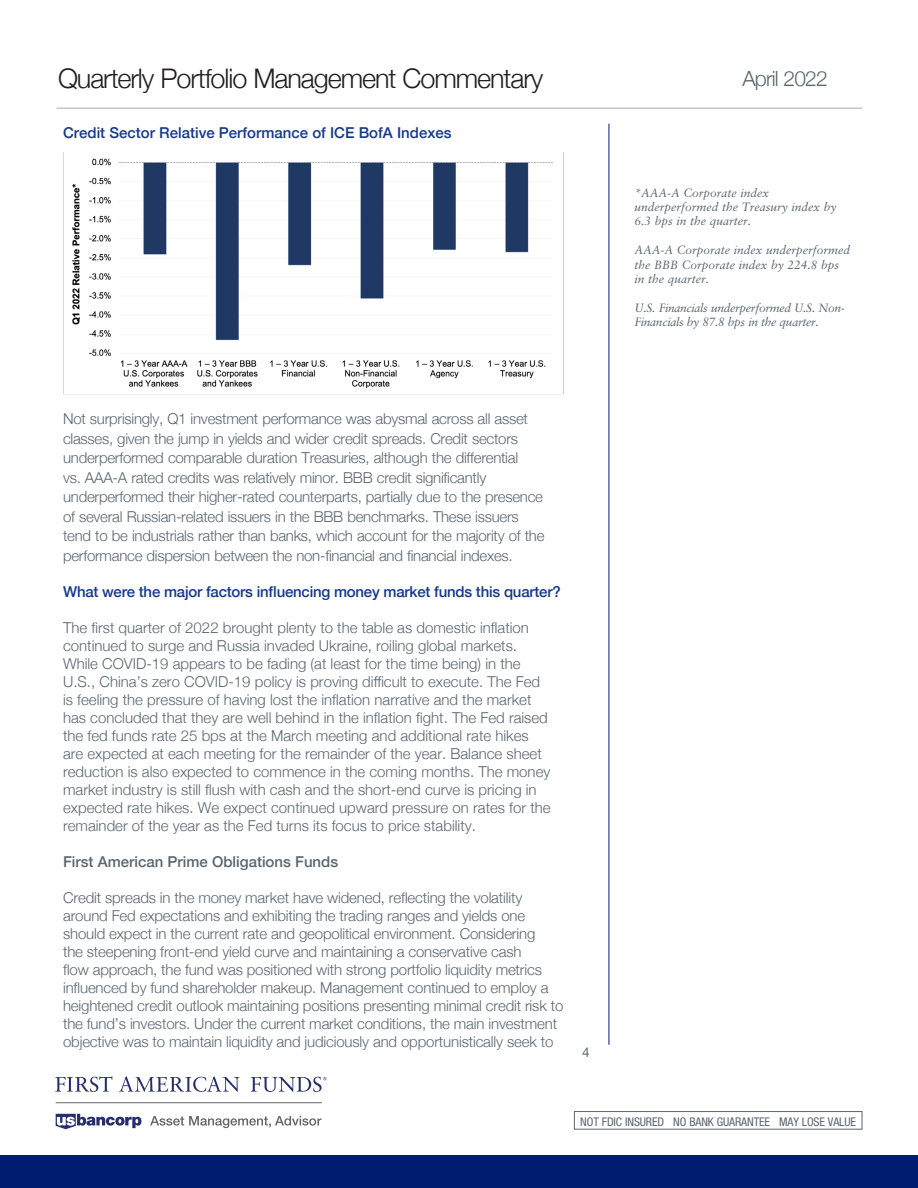
<style>
.page{position:relative;width:918px;height:1188px;background:#fff}
.page>*{position:absolute;margin:0;border:0;box-sizing:border-box;transform-origin:0 0}
.t1{font:300 27px "Helvetica Neue";letter-spacing:-.04em;color:#231f20}
.t2{font:300 21px "Helvetica Neue";letter-spacing:-.04em;color:#5a6670}
.t3{font:300 15px/18px "Helvetica Neue";letter-spacing:-.01em;color:#5a6670}
.t4{font:500 15px "Helvetica Neue";letter-spacing:-.015em;color:#153889}
.t5{font:500 15px "Helvetica Neue";color:#5a6670}
.t6{font:13.5px "Helvetica Neue";color:#5a6670}
.t7{font:italic 12px/14.4px "Sabon LT Std";color:#5a6670}
.t8{font:italic 12px/14.4px "Sabon LT Std";letter-spacing:-.025em;color:#5a6670}
.t9{font:condensed 12px "Helvetica Neue";letter-spacing:-.01em;color:#5a6670}
</style>
<div class="page">
<div style="left:574px;top:1111px;width:288px;height:19px;border:1px solid #5a6670"></div>
<svg style="left:56px;top:1114px;width:85px;height:15px"></svg>
<svg style="left:150px;top:1116px;width:171px;height:12px"></svg>
<hr style="left:56px;top:1102px;width:266px;height:1px;background:#636466">
<svg style="left:55px;top:1076px;width:57px;height:16px"></svg>
<svg style="left:119px;top:1076px;width:120px;height:16px"></svg>
<svg style="left:251px;top:1077px;width:75px;height:15px"></svg>
<div style="left:0;top:1155px;width:918px;height:33px;background:#001c70"></div>
<hr style="left:57px;top:107px;width:805px;height:2px;background:#a3a9ad">
<img style="left:63px;top:153px;width:501px;height:242px">
<hr style="left:609px;top:124px;width:1px;height:921px;background:#001c70">
<p class="t1" style="left:58px;top:56px;width:487px">Quarterly Portfolio Management Commentary</p>
<p class="t2" style="left:742px;top:62px;width:87px">April 2022</p>
<p class="t4" style="left:63px;top:121px;width:390px">Credit Sector Relative Performance of ICE BofA Indexes</p>
<p class="t7" style="left:634px;top:185px;width:204px">*AAA-A Corporate index underperformed the Treasury index by<br>6.3 bps in the quarter.</p>
<p class="t7" style="left:634px;top:243px;width:217px">AAA-A Corporate index underperformed the BBB Corporate index by 224.8 bps in the quarter.</p>
<p class="t8" style="left:634px;top:300px;width:212px">U.S. Financials underperformed U.S. Non-<br>Financials by 87.8 bps in the quarter.</p>
<p class="t3" style="left:63px;top:408px;width:483px;line-height:19.5px">Not surprisingly, Q1 investment performance was abysmal across all asset classes, given the jump in yields and wider credit spreads. Credit sectors underperformed comparable duration Treasuries, although the differential<br>vs. AAA-A rated credits was relatively minor. BBB credit significantly underperformed their higher-rated counterparts, partially due to the presence of several Russian-related issuers in the BBB benchmarks. These issuers tend to be industrials rather than banks, which account for the majority of the performance dispersion between the non-financial and financial indexes.</p>
<p class="t4" style="left:63px;top:579px;width:499px">What were the major factors influencing money market funds this quarter?</p>
<p class="t3" style="left:63px;top:617px;width:489px">The first quarter of 2022 brought plenty to the table as domestic inflation continued to surge and Russia invaded Ukraine, roiling global markets.<br>While COVID-19 appears to be fading (at least for the time being) in the U.S., China’s zero COVID-19 policy is proving difficult to execute. The Fed is feeling the pressure of having lost the inflation narrative and the market has concluded that they are well behind in the inflation fight. The Fed raised the fed funds rate 25 bps at the March meeting and additional rate hikes are expected at each meeting for the remainder of the year. Balance sheet reduction is also expected to commence in the coming months. The money market industry is still flush with cash and the short-end curve is pricing in expected rate hikes. We expect continued upward pressure on rates for the remainder of the year as the Fed turns its focus to price stability.</p>
<p class="t5" style="left:63px;top:849px;width:277px">First American Prime Obligations Funds</p>
<p class="t3" style="left:63px;top:887px;width:502px">Credit spreads in the money market have widened, reflecting the volatility around Fed expectations and exhibiting the trading ranges and yields one should expect in the current rate and geopolitical environment. Considering<br>the steepening front-end yield curve and maintaining a conservative cash<br>flow approach, the fund was positioned with strong portfolio liquidity metrics influenced by fund shareholder makeup. Management continued to employ a heightened credit outlook maintaining positions presenting minimal credit risk to the fund’s investors. Under the current market conditions, the main investment objective was to maintain liquidity and judiciously and opportunistically seek to</p>
<p class="t6" style="left:582px;top:1044px;width:9px">4</p>
<p class="t9" style="left:580px;top:1114px;width:277px">NOT FDIC INSURED NO BANK GUARANTEE MAY LOSE VALUE</p>
</div>
